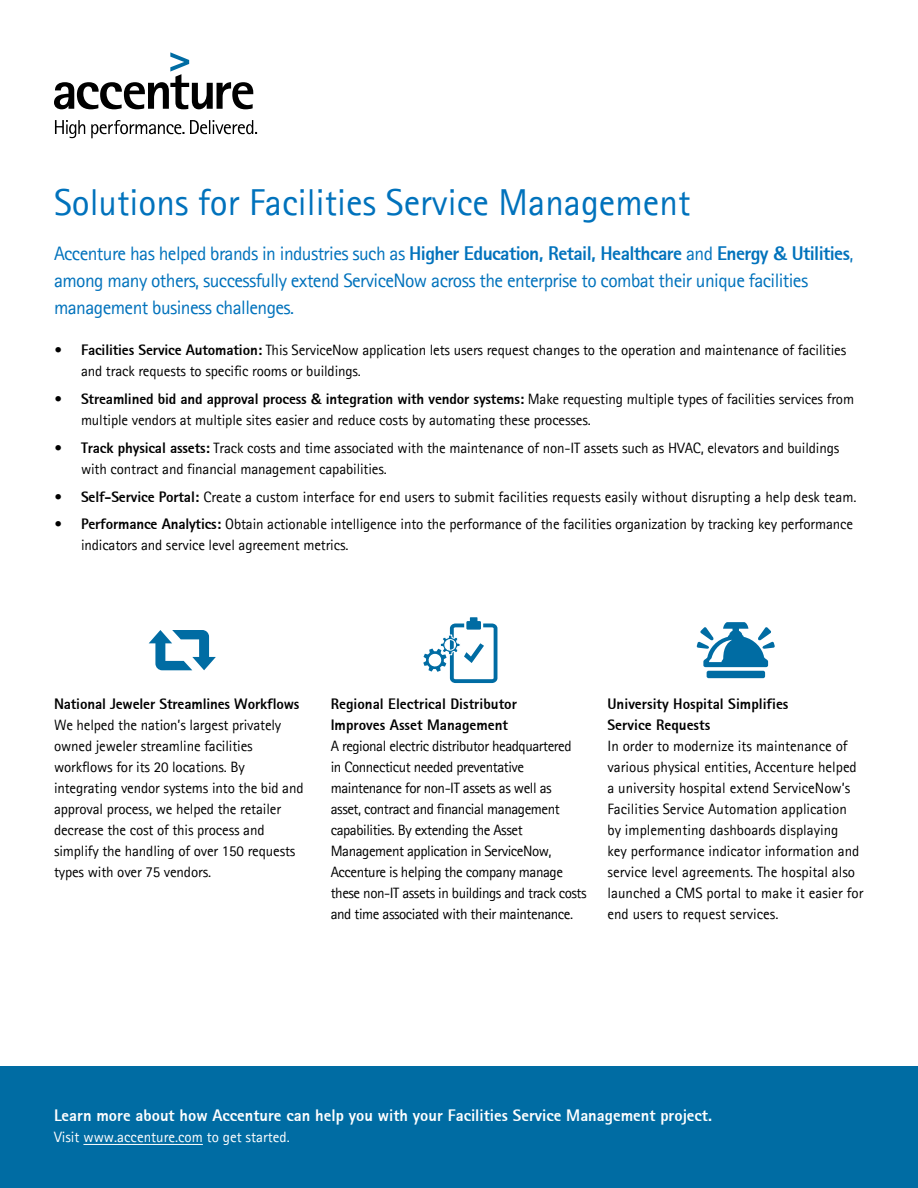
<style>
.page{position:relative;width:918px;height:1188px;background:#fff}
.page>*{position:absolute;margin:0;border:0;box-sizing:border-box;transform-origin:0 0}
.t1{font:37.5px "Agfa Rotis Sans Serif";color:#0072bc}
.t2{font:19.5px/27px "Agfa Rotis Sans Serif";letter-spacing:-.03em;color:#0072bc}
.t3{font:19.5px "Agfa Rotis Sans Serif Ex Bd";letter-spacing:-.03em;color:#0072bc}
.t4{font:16.5px "Agfa Rotis Sans Serif Ex Bd";color:#fff}
.t5{font:15px/21px "Agfa Rotis Sans Serif";letter-spacing:-.01em;color:#000}
.t6{font:15px/21px "Agfa Rotis Sans Serif";letter-spacing:-.03em;color:#000}
.t7{font:15px/21px "Agfa Rotis Sans Serif Ex Bd";color:#000}
.t8{font:15px "Agfa Rotis Sans Serif";color:#fff}
.s1{font-family:"Agfa Rotis Sans Serif"}
.s2{font-family:"Agfa Rotis Sans Serif Ex Bd"}
</style>
<div class="page">
<div style="left:0;top:1066px;width:918px;height:122px;background:#006ca3"></div>
<hr style="left:83px;top:1144px;width:120px;height:1px;background:#fff">
<svg style="left:423px;top:617px;width:74px;height:66px"></svg>
<svg style="left:149px;top:630px;width:67px;height:40px"></svg>
<svg style="left:697px;top:622px;width:78px;height:45px"></svg>
<div style="left:707px;top:671px;width:58px;height:7px;background:#006ca3;border-radius:2px"></div>
<svg style="left:54px;top:52px;width:199px;height:57px"></svg>
<svg style="left:55px;top:120px;width:202px;height:18px"></svg>
<h1 class="t1" style="left:54px;top:180px;width:638px">Solutions for Facilities Service Management</h1>
<h2 class="t3" style="left:54px;top:241px;width:801px"><span class="s1">Accenture has helped brands in industries such as</span> Higher Education, Retail, Healthcare <span class="s1">and</span> Energy &amp; Utilities<span class="s1">,</span></h2>
<h2 class="t2" style="left:54px;top:267px;width:756px">among many others, successfully extend ServiceNow across the enterprise to combat their unique facilities management business challenges.</h2>
<p class="t5" style="left:81px;top:340px;width:767px;text-indent:-27px"><span class="s2">• Facilities Service Automation:</span> This ServiceNow application lets users request changes to the operation and maintenance of facilities and track requests to specific rooms or buildings.</p>
<p class="t7" style="left:54px;top:388px;width:802px">• Streamlined bid and approval process &amp; integration with vendor systems: <span class="s1">Make requesting multiple types of facilities services from</span></p>
<p class="t5" style="left:81px;top:409px;width:511px">multiple vendors at multiple sites easier and reduce costs by automating these processes.</p>
<p class="t5" style="left:81px;top:437px;width:760px;text-indent:-27px"><span class="s2">• Track physical assets:</span> Track costs and time associated with the maintenance of non-IT assets such as HVAC, elevators and buildings with contract and financial management capabilities.</p>
<p class="t5" style="left:54px;top:486px;width:804px"><span class="s2">• Self-Service Portal:</span> Create a custom interface for end users to submit facilities requests easily without disrupting a help desk team.</p>
<p class="t5" style="left:81px;top:514px;width:774px;text-indent:-27px"><span class="s2">• Performance Analytics:</span> Obtain actionable intelligence into the performance of the facilities organization by tracking key performance indicators and service level agreement metrics.</p>
<p class="t7" style="left:54px;top:693px;width:247px">National Jeweler Streamlines Workflows</p>
<p class="t5" style="left:54px;top:714px;width:251px">We helped the nation’s largest privately owned jeweler streamline facilities workflows for its 20 locations. By integrating vendor systems into the bid and approval process, we helped the retailer decrease the cost of this process and simplify the handling of over 150 requests types with over 75 vendors.</p>
<p class="t7" style="left:331px;top:693px;width:188px">Regional Electrical Distributor<br>Improves Asset Management</p>
<p class="t6" style="left:331px;top:735px;width:257px">A regional electric distributor headquartered<br>in Connecticut needed preventative maintenance for non-IT assets as well as<br>asset, contract and financial management capabilities. By extending the Asset Management application in ServiceNow, Accenture is helping the company manage these non-IT assets in buildings and track costs and time associated with their maintenance.</p>
<p class="t7" style="left:608px;top:693px;width:183px">University Hospital Simplifies<br>Service Requests</p>
<p class="t5" style="left:608px;top:735px;width:258px">In order to modernize its maintenance of various physical entities, Accenture helped a university hospital extend ServiceNow’s Facilities Service Automation application by implementing dashboards displaying<br>key performance indicator information and service level agreements. The hospital also launched a CMS portal to make it easier for end users to request services.</p>
<p class="t4" style="left:54px;top:1105px;width:660px">Learn more about how Accenture can help you with your Facilities Service Management project.</p>
<p class="t8" style="left:54px;top:1128px;width:237px">Visit www.accenture.com to get started.</p>
</div>
